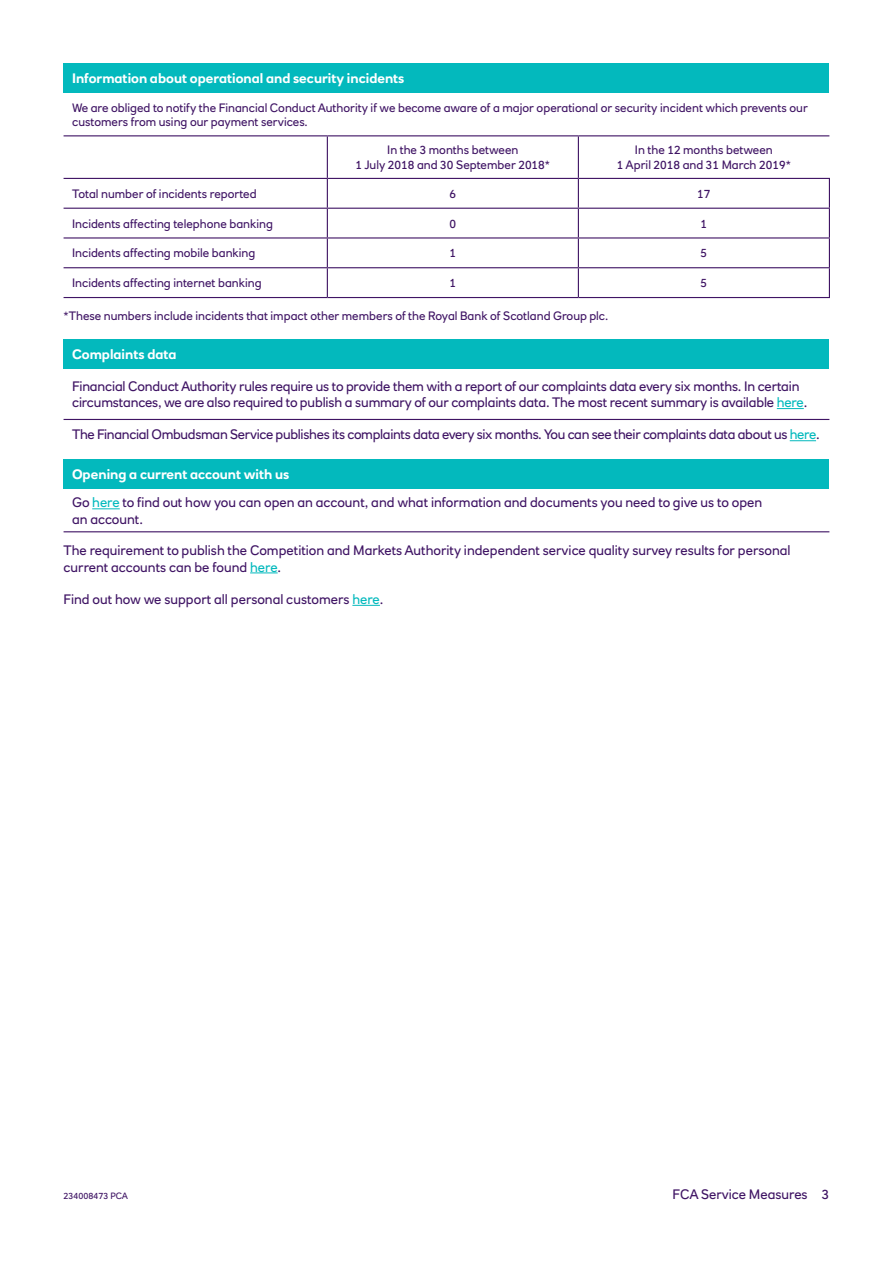
<style>
.page{position:relative;width:893px;height:1263px;background:#fff}
.page>*{position:absolute;margin:0;border:0;box-sizing:border-box;transform-origin:0 0}
.t1{font:13.5px/16.5px "RN House Sans";letter-spacing:-.01em;color:#3f1464}
.t2{font:700 13.5px "RN House Sans";color:#fff}
.t3{font:12px/14.4px "RN House Sans";color:#3f1464;text-align:center}
.t4{font:9px "RN House Sans";color:#3f1464}
.s1{color:#03b9bd}
.s2{font-weight:700;color:#fff}
</style>
<div class="page">
<svg style="left:250px;top:572px;width:27px;height:1px"></svg>
<svg style="left:352px;top:605px;width:28px;height:1px"></svg>
<div style="left:64px;top:64px;width:765px;height:29px;background:#03b9bd"></div>
<hr style="left:64px;top:135px;width:263px;height:1px;background:#3f1464">
<hr style="left:64px;top:178px;width:263px;height:1px;background:#3f1464">
<hr style="left:64px;top:208px;width:263px;height:1px;background:#3f1464">
<hr style="left:64px;top:237px;width:263px;height:1px;background:#3f1464">
<hr style="left:64px;top:267px;width:263px;height:1px;background:#3f1464">
<hr style="left:64px;top:297px;width:263px;height:1px;background:#3f1464">
<hr style="left:327px;top:136px;width:1px;height:42px;background:#3f1464">
<hr style="left:327px;top:135px;width:251px;height:1px;background:#3f1464">
<hr style="left:577px;top:136px;width:2px;height:42px;background:#3f1464">
<hr style="left:578px;top:135px;width:251px;height:1px;background:#3f1464">
<svg style="left:327px;top:179px;width:1px;height:118px"></svg>
<hr style="left:327px;top:178px;width:251px;height:1px;background:#3f1464">
<hr style="left:327px;top:208px;width:251px;height:1px;background:#3f1464">
<hr style="left:327px;top:237px;width:251px;height:1px;background:#3f1464">
<hr style="left:327px;top:267px;width:251px;height:1px;background:#3f1464">
<hr style="left:327px;top:297px;width:251px;height:1px;background:#3f1464">
<hr style="left:577px;top:179px;width:2px;height:29px;background:#3f1464">
<hr style="left:577px;top:209px;width:2px;height:28px;background:#3f1464">
<hr style="left:577px;top:238px;width:2px;height:29px;background:#3f1464">
<hr style="left:577px;top:268px;width:2px;height:29px;background:#3f1464">
<hr style="left:578px;top:178px;width:251px;height:1px;background:#3f1464">
<svg style="left:828px;top:179px;width:1px;height:118px"></svg>
<hr style="left:578px;top:208px;width:251px;height:1px;background:#3f1464">
<hr style="left:578px;top:237px;width:251px;height:1px;background:#3f1464">
<hr style="left:578px;top:267px;width:251px;height:1px;background:#3f1464">
<hr style="left:578px;top:297px;width:251px;height:1px;background:#3f1464">
<div style="left:64px;top:338px;width:765px;height:30px;background:#03b9bd"></div>
<hr style="left:64px;top:419px;width:765px;height:1px;background:#3f1464">
<svg style="left:776px;top:408px;width:27px;height:1px"></svg>
<svg style="left:789px;top:440px;width:27px;height:1px"></svg>
<div style="left:64px;top:459px;width:765px;height:30px;background:#03b9bd"></div>
<hr style="left:64px;top:531px;width:765px;height:1px;background:#3f1464">
<svg style="left:92px;top:508px;width:28px;height:1px"></svg>
<p class="t2" style="left:72px;top:70px;width:334px">Information about operational and security incidents</p>
<p class="t3" style="left:72px;top:100px;width:737px;text-align:left">We are obliged to notify the Financial Conduct Authority if we become aware of a major operational or security incident which prevents our customers from using our payment services.</p>
<p class="t3" style="left:355px;top:143px;width:196px">In the 3 months between<br>1 July 2018 and 30 September 2018*</p>
<p class="t3" style="left:617px;top:143px;width:175px">In the 12 months between<br>1 April 2018 and 31 March 2019*</p>
<p class="t3" style="left:72px;top:186px;width:186px">Total number of incidents reported</p>
<p class="t3" style="left:449px;top:186px;width:8px">6</p>
<p class="t3" style="left:697px;top:186px;width:15px">17</p>
<p class="t3" style="left:72px;top:216px;width:202px">Incidents affecting telephone banking</p>
<p class="t3" style="left:449px;top:216px;width:8px">0</p>
<p class="t3" style="left:700px;top:216px;width:8px">1</p>
<p class="t3" style="left:72px;top:246px;width:185px">Incidents affecting mobile banking</p>
<p class="t3" style="left:449px;top:246px;width:8px">1</p>
<p class="t3" style="left:700px;top:246px;width:8px">5</p>
<p class="t3" style="left:72px;top:275px;width:191px">Incidents affecting internet banking</p>
<p class="t3" style="left:449px;top:275px;width:8px">1</p>
<p class="t3" style="left:700px;top:275px;width:8px">5</p>
<p class="t3" style="left:64px;top:308px;width:546px">*These numbers include incidents that impact other members of the Royal Bank of Scotland Group plc.</p>
<p class="t2" style="left:72px;top:345px;width:106px">Complaints data</p>
<p class="t1" style="left:72px;top:377px;width:736px">Financial Conduct Authority rules require us to provide them with a report of our complaints data every six months. In certain circumstances, we are also required to publish a summary of our complaints data. The most recent summary is available <span class="s1">here</span>.</p>
<p class="t1" style="left:72px;top:426px;width:749px">The Financial Ombudsman Service publishes its complaints data every six months. You can see their complaints data about us <span class="s1">here</span>.</p>
<p class="t1" style="left:72px;top:460px;width:691px;line-height:28px"><span class="s2">Opening a current account with us<br></span>Go <span class="s1">here</span> to find out how you can open an account, and what information and documents you need to give us to open</p>
<p class="t1" style="left:72px;top:510px;width:72px">an account.</p>
<p class="t1" style="left:64px;top:542px;width:728px">The requirement to publish the Competition and Markets Authority independent service quality survey results for personal current accounts can be found <span class="s1">here</span>.</p>
<p class="t1" style="left:64px;top:591px;width:321px">Find out how we support all personal customers <span class="s1">here</span>.</p>
<p class="t4" style="left:64px;top:1190px;width:66px">234008473 PCA</p>
<p class="t1" style="left:672px;top:1186px;width:158px">FCA Service Measures 3</p>
</div>
